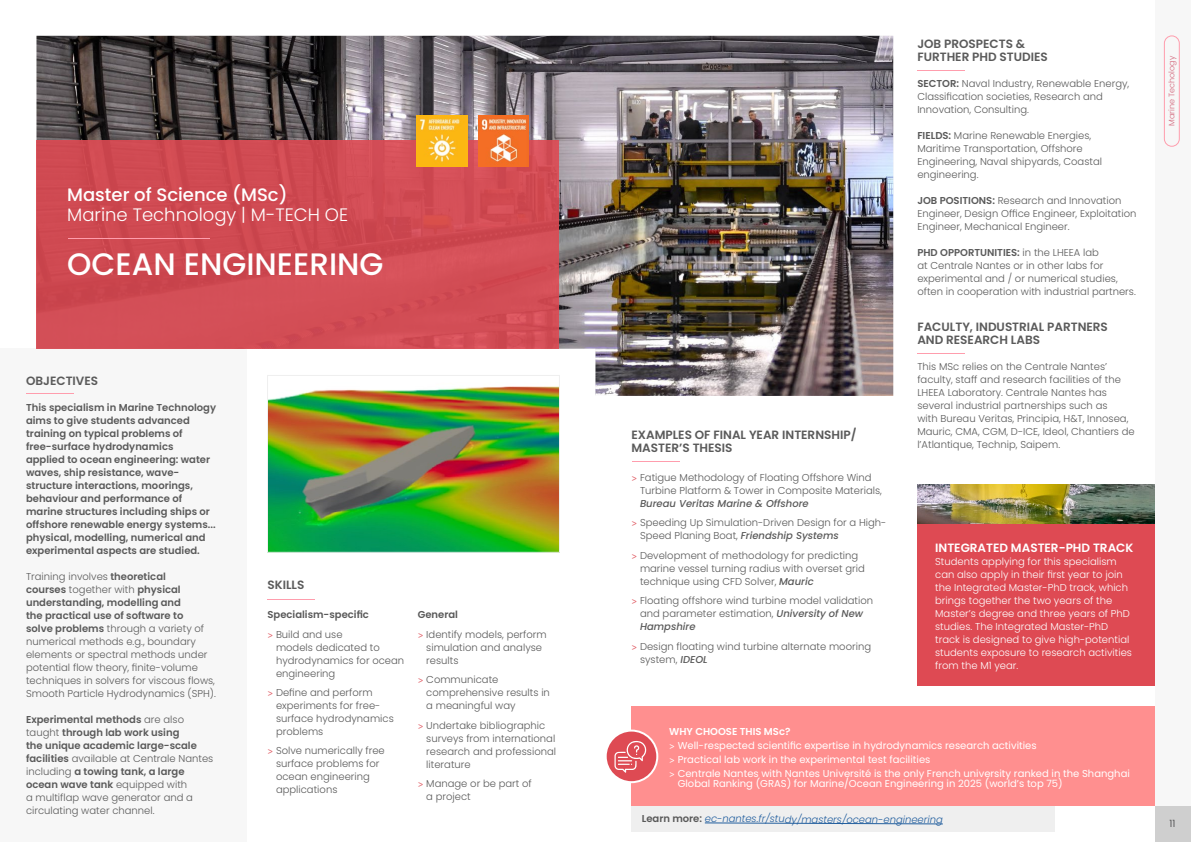
<style>
.page{position:relative;width:1191px;height:842px;background:#fff}
.page>*{position:absolute;margin:0;border:0;box-sizing:border-box;transform-origin:0 0}
.t1{font:500 31px "Poppins";color:#fff}
.t2{font:300 18px "Poppins";color:#fff}
.t3{font:500 18px "Poppins";color:#fff}
.t4{font:600 12px/13px "Poppins";color:#5a5a5a}
.t5{font:600 12px "Poppins";color:#fff}
.t6{font:300 10px/13px "Poppins";color:#5a5a5a}
.t7{font:300 10px/13px "Poppins";color:#595959}
.t8{font:600 10px/13px "Poppins";color:#5a5a5a}
.t9{font:300 10px/13px "Poppins";color:#fff}
.t10{font:10px/13.8px "Poppins";color:#fff}
.t11{font:italic 300 10px "Poppins";letter-spacing:-.005em;color:#215e9e}
.t12{font:600 10px/19.4px "Poppins";color:#595959}
.t13{font:300 10px "Poppins";color:#414042}
.t14{font:300 8px "Poppins";color:#d2677b}
.s1{font-weight:600}
.s2{font-family:"Titillium Web";font-weight:400;color:#e15f67}
.s3{font-weight:300}
.s4{font-weight:500;font-style:italic}
.s5{font-family:"Titillium Web"}
.s6{font-weight:600;font-style:normal;color:#595959}
</style>
<div class="page">
<div style="left:0;top:349px;width:246px;height:493px;background:#f7f7f7"></div>
<img style="left:37px;top:36px;width:856px;height:360px">
<div style="left:1155px;top:806px;width:36px;height:36px;background:#cfcfcf"></div>
<div style="left:1155px;top:0;width:36px;height:806px;background:#f7f7f7"></div>
<div style="left:36px;top:140px;width:523px;height:209px;background:#d14b54"></div>
<hr style="left:68px;top:239px;width:141px;height:1px;background:#ff9dad">
<img style="left:269px;top:377px;width:289px;height:174px">
<div style="left:267px;top:375px;width:293px;height:178px;border:1px solid #efefef"></div>
<hr style="left:26px;top:393px;width:47px;height:1px;background:#ff9dad">
<hr style="left:267px;top:599px;width:47px;height:1px;background:#ff9dad">
<div style="left:1164px;top:36px;width:15px;height:110px;border:1px solid #ff9dad;border-radius:7px"></div>
<div style="left:631px;top:707px;width:524px;height:99px;background:#ff8f8f"></div>
<div style="left:917px;top:523px;width:238px;height:162px;background:#de4a53"></div>
<img style="left:917px;top:485px;width:238px;height:39px">
<svg style="left:605px;top:730px;width:52px;height:52px"></svg>
<div style="left:604px;top:729px;width:54px;height:54px;border:2px solid #fff;border-radius:50%"></div>
<div style="left:631px;top:806px;width:423px;height:25px;background:#efefef"></div>
<hr style="left:632px;top:461px;width:47px;height:1px;background:#ff9dad">
<hr style="left:917px;top:354px;width:47px;height:1px;background:#ff9dad">
<hr style="left:917px;top:70px;width:47px;height:1px;background:#ff9dad">
<svg style="left:704px;top:822px;width:239px;height:2px"></svg>
<img style="left:417px;top:116px;width:50px;height:50px">
<img style="left:478px;top:116px;width:51px;height:50px">
<svg style="left:614px;top:741px;width:33px;height:32px"></svg>
<h2 class="t3" style="left:67px;top:184px;width:222px">Master of Science (MSc)</h2>
<h2 class="t2" style="left:67px;top:204px;width:282px">Marine Technology | M-TECH OE</h2>
<h1 class="t1" style="left:67px;top:246px;width:318px">OCEAN ENGINEERING</h1>
<p class="t4" style="left:26px;top:375px;width:74px">OBJECTIVES</p>
<p class="t8" style="left:26px;top:401px;width:191px">This specialism in Marine Technology aims to give students advanced training on typical problems of free-surface hydrodynamics<br>applied to ocean engineering: water waves, ship resistance, wave&shy;structure interactions, moorings, behaviour and performance of marine structures including ships or offshore renewable energy systems... physical, modelling, numerical and experimental aspects are studied.</p>
<p class="t6" style="left:26px;top:570px;width:191px">Training involves <span class="s1">theoretical<br>courses</span> together with <span class="s1">physical understanding, modelling and<br>the practical use of software to<br>solve problems</span> through a variety of numerical methods e.g., boundary elements or spectral methods under potential flow theory, finite-volume techniques in solvers for viscous flows, Smooth Particle Hydrodynamics (SPH).</p>
<p class="t6" style="left:26px;top:713px;width:189px"><span class="s1">Experimental methods</span> are also taught <span class="s1">through lab work using<br>the unique academic large-scale facilities</span> available at Centrale Nantes including <span class="s1">a towing tank, a large ocean wave tank</span> equipped with<br>a multiflap wave generator and a circulating water channel.</p>
<p class="t4" style="left:267px;top:578px;width:38px">SKILLS</p>
<p class="t12" style="left:267px;top:605px;width:103px">Specialism-specific <span class="s2">&gt;</span> <span class="s3">Build and use</span></p>
<p class="t7" style="left:276px;top:641px;width:130px">models dedicated to hydrodynamics for ocean engineering</p>
<p class="t7" style="left:276px;top:686px;width:119px;text-indent:-8px"><span class="s2">&gt;</span> Define and perform experiments for free&shy;surface hydrodynamics problems</p>
<p class="t7" style="left:276px;top:744px;width:110px;text-indent:-8px"><span class="s2">&gt;</span> Solve numerically free surface problems for ocean engineering applications</p>
<p class="t7" style="left:418px;top:605px;width:130px;line-height:19.4px"><span class="s1">General<br></span><span class="s2">&gt;</span> Identify models, perform</p>
<p class="t7" style="left:426px;top:641px;width:117px">simulation and analyse results</p>
<p class="t7" style="left:426px;top:673px;width:125px;text-indent:-8px"><span class="s2">&gt;</span> Communicate comprehensive results in a meaningful way</p>
<p class="t7" style="left:426px;top:718px;width:131px;text-indent:-8px"><span class="s2">&gt;</span> Undertake bibliographic surveys from international research and professional literature</p>
<p class="t7" style="left:426px;top:777px;width:107px;text-indent:-8px"><span class="s2">&gt;</span> Manage or be part of a project</p>
<p class="t4" style="left:631px;top:428px;width:226px">EXAMPLES OF FINAL YEAR INTERNSHIP/<br>MASTER’S THESIS</p>
<p class="t7" style="left:640px;top:471px;width:243px;text-indent:-8px"><span class="s2">&gt;</span> Fatigue Methodology of Floating Offshore Wind<br>Turbine Platform &amp; Tower in Composite Materials,</p>
<p class="t7" style="left:631px;top:494px;width:256px;line-height:19.4px;text-indent:8px"><span class="s4">Bureau Veritas Marine &amp; Offshore<br></span><span class="s2">&gt;</span> Speeding Up Simulation-Driven Design for a High-</p>
<p class="t7" style="left:631px;top:526px;width:228px;line-height:19.4px;text-indent:8px">Speed Planing Boat, <span class="s4">Friendship Systems<br></span><span class="s2">&gt;</span> Development of methodology for predicting</p>
<p class="t7" style="left:640px;top:562px;width:226px">marine vessel turning radius with overset grid technique using CFD Solver, <span class="s4">Mauric</span></p>
<p class="t7" style="left:640px;top:594px;width:235px;text-indent:-8px"><span class="s2">&gt;</span> Floating offshore wind turbine model validation and parameter estimation, <span class="s4">University of New<br>Hampshire</span></p>
<p class="t7" style="left:640px;top:640px;width:233px;text-indent:-8px"><span class="s2">&gt;</span> Design floating wind turbine alternate mooring system, <span class="s4">IDEOL</span></p>
<p class="t4" style="left:917px;top:38px;width:132px">JOB PROSPECTS &amp;<br>FURTHER PHD STUDIES</p>
<p class="t6" style="left:917px;top:77px;width:213px"><span class="s1">SECTOR:</span> Naval Industry, Renewable Energy,<br>Classification societies, Research and<br>Innovation, Consulting.</p>
<p class="t6" style="left:917px;top:129px;width:186px"><span class="s1">FIELDS:</span> Marine Renewable Energies,<br>Maritime Transportation, Offshore<br>Engineering, Naval shipyards, Coastal engineering.</p>
<p class="t6" style="left:917px;top:194px;width:220px"><span class="s1">JOB POSITIONS:</span> Research and Innovation<br>Engineer, Design Office Engineer, Exploitation<br>Engineer, Mechanical Engineer.</p>
<p class="t6" style="left:917px;top:246px;width:220px"><span class="s1">PHD OPPORTUNITIES:</span> in the LHEEA lab<br>at Centrale Nantes or in other labs for experimental and / or numerical studies, often in cooperation with industrial partners.</p>
<p class="t4" style="left:917px;top:321px;width:192px">FACULTY, INDUSTRIAL PARTNERS<br>AND RESEARCH LABS</p>
<p class="t6" style="left:917px;top:360px;width:219px">This MSc relies on the Centrale Nantes’ faculty, staff and research facilities of the LHEEA Laboratory. Centrale Nantes has several industrial partnerships such as<br>with Bureau Veritas, Principia, H&amp;T, Innosea, Mauric, CMA, CGM, D-ICE, Ideol, Chantiers de l’Atlantique, Technip, Saipem.</p>
<p class="t5" style="left:935px;top:541px;width:200px">INTEGRATED MASTER-PHD TRACK</p>
<p class="t9" style="left:935px;top:555px;width:198px">Students applying for this specialism can also apply in their first year to join the Integrated Master-PhD track, which brings together the two years of the Master’s degree and three years of PhD studies. The Integrated Master-PhD track is designed to give high-potential students exposure to research activities from the M1 year.</p>
<p class="t10" style="left:669px;top:725px;width:462px"><span class="s1">WHY CHOOSE THIS MSc?<br></span><span class="s5">&gt;</span> Well-respected scientific expertise in hydrodynamics research activities<br><span class="s5">&gt;</span> Practical lab work in the experimental test facilities<br><span class="s5">&gt;</span> Centrale Nantes with Nantes Université is the only French university ranked in the Shanghai</p>
<p class="t10" style="left:677px;top:776px;width:386px">Global Ranking (GRAS) for Marine/Ocean Engineering in 2025 (world’s top 75)</p>
<p class="t11" style="left:642px;top:813px;width:302px"><span class="s6">Learn more:</span> ec-nantes.fr/study/masters/ocean-engineering</p>
<p class="t14" style="left:1167px;top:126px;width:72px;rotate:-90deg">Marine Techology</p>
<p class="t13" style="left:1169px;top:817px;width:7px">11</p>
</div>
